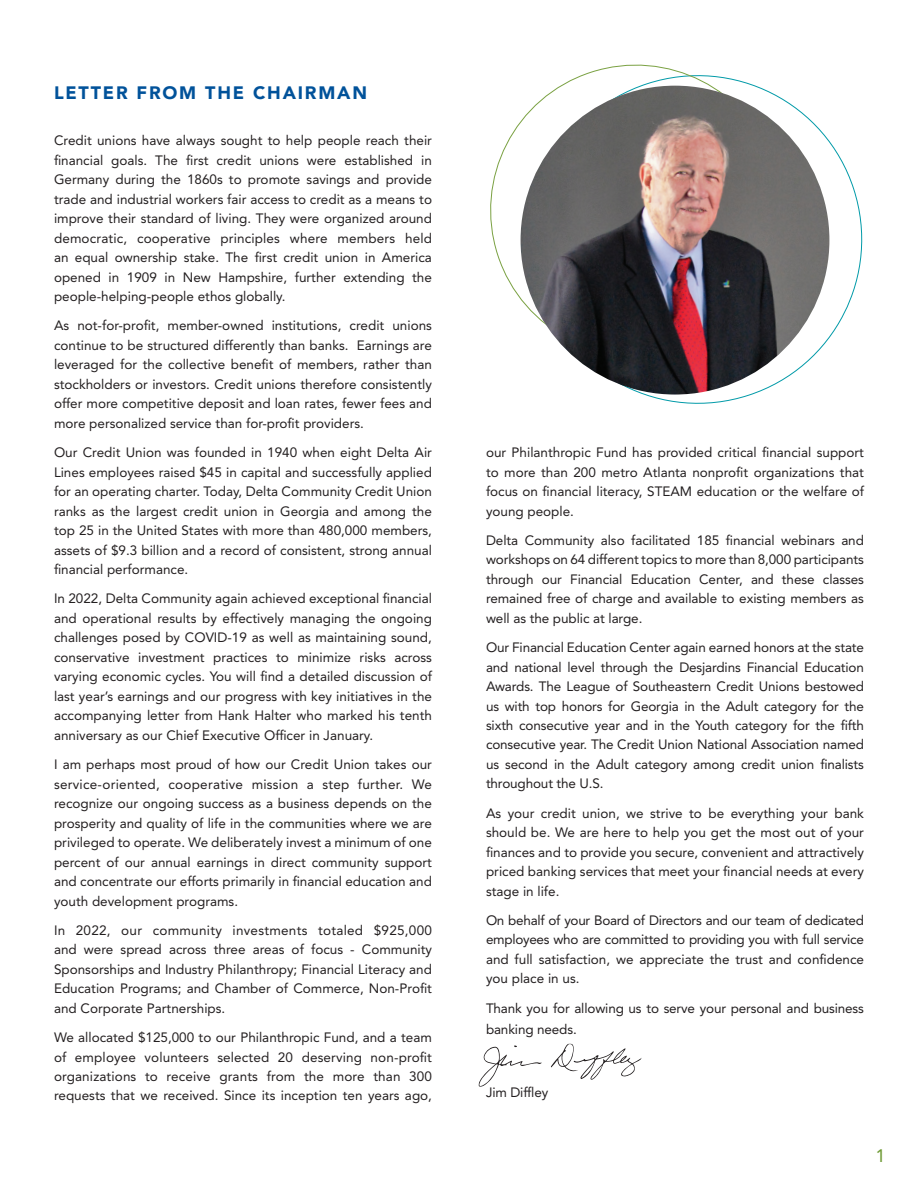
<style>
.page{position:relative;width:918px;height:1188px;background:#fff}
.page>*{position:absolute;margin:0;border:0;box-sizing:border-box;transform-origin:0 0}
.t1{font:900 18px "Avenir";letter-spacing:.1em;color:#01529a}
.t2{font:18px "Avenir LT Std";color:#6e9a34}
.t3{font:13.5px/19.5px "Avenir LT Std";color:#231f20;text-align:justify}
</style>
<div class="page">
<svg style="left:596px;top:110px;width:267px;height:294px"></svg>
<svg style="left:490px;top:64px;width:309px;height:309px"></svg>
<img style="left:521px;top:86px;width:308px;height:309px;border-radius:154px">
<svg style="left:478px;top:1045px;width:64px;height:42px"></svg>
<svg style="left:551px;top:1043px;width:91px;height:37px"></svg>
<h1 class="t1" style="left:54px;top:77px;width:315px">LETTER FROM THE CHAIRMAN</h1>
<p class="t3" style="left:54px;top:131px;width:380px">Credit unions have always sought to help people reach their financial goals. The first credit unions were established in Germany during the 1860s to promote savings and provide trade and industrial workers fair access to credit as a means to improve their standard of living. They were organized around democratic, cooperative principles where members held an equal ownership stake. The first credit union in America opened in 1909 in New Hampshire, further extending the people-helping-people ethos globally.</p>
<p class="t3" style="left:54px;top:316px;width:380px">As not-for-profit, member-owned institutions, credit unions continue to be structured differently than banks. Earnings are leveraged for the collective benefit of members, rather than stockholders or investors. Credit unions therefore consistently offer more competitive deposit and loan rates, fewer fees and more personalized service than for-profit providers.</p>
<p class="t3" style="left:54px;top:443px;width:380px">Our Credit Union was founded in 1940 when eight Delta Air Lines employees raised $45 in capital and successfully applied for an operating charter. Today, Delta Community Credit Union ranks as the largest credit union in Georgia and among the top 25 in the United States with more than 480,000 members, assets of $9.3 billion and a record of consistent, strong annual financial performance.</p>
<p class="t3" style="left:54px;top:589px;width:380px">In 2022, Delta Community again achieved exceptional financial and operational results by effectively managing the ongoing challenges posed by COVID-19 as well as maintaining sound, conservative investment practices to minimize risks across varying economic cycles. You will find a detailed discussion of last year’s earnings and our progress with key initiatives in the accompanying letter from Hank Halter who marked his tenth anniversary as our Chief Executive Officer in January.</p>
<p class="t3" style="left:54px;top:755px;width:380px">I am perhaps most proud of how our Credit Union takes our service-oriented, cooperative mission a step further. We recognize our ongoing success as a business depends on the prosperity and quality of life in the communities where we are privileged to operate. We deliberately invest a minimum of one percent of our annual earnings in direct community support and concentrate our efforts primarily in financial education and youth development programs.</p>
<p class="t3" style="left:54px;top:920px;width:380px">In 2022, our community investments totaled $925,000 and were spread across three areas of focus - Community Sponsorships and Industry Philanthropy; Financial Literacy and Education Programs; and Chamber of Commerce, Non-Profit and Corporate Partnerships.</p>
<p class="t3" style="left:54px;top:1028px;width:380px">We allocated $125,000 to our Philanthropic Fund, and a team of employee volunteers selected 20 deserving non-profit organizations to receive grants from the more than 300 requests that we received. Since its inception ten years ago,</p>
<p class="t3" style="left:486px;top:443px;width:380px">our Philanthropic Fund has provided critical financial support to more than 200 metro Atlanta nonprofit organizations that focus on financial literacy, STEAM education or the welfare of young people.</p>
<p class="t3" style="left:486px;top:530px;width:380px">Delta Community also facilitated 185 financial webinars and workshops on 64 different topics to more than 8,000 participants through our Financial Education Center, and these classes remained free of charge and available to existing members as well as the public at large.</p>
<p class="t3" style="left:486px;top:638px;width:380px">Our Financial Education Center again earned honors at the state and national level through the Desjardins Financial Education Awards. The League of Southeastern Credit Unions bestowed us with top honors for Georgia in the Adult category for the sixth consecutive year and in the Youth category for the fifth consecutive year. The Credit Union National Association named us second in the Adult category among credit union finalists throughout the U.S.</p>
<p class="t3" style="left:486px;top:803px;width:380px">As your credit union, we strive to be everything your bank should be. We are here to help you get the most out of your finances and to provide you secure, convenient and attractively priced banking services that meet your financial needs at every stage in life.</p>
<p class="t3" style="left:486px;top:911px;width:380px">On behalf of your Board of Directors and our team of dedicated employees who are committed to providing you with full service and full satisfaction, we appreciate the trust and confidence you place in us.</p>
<p class="t3" style="left:486px;top:998px;width:379px;line-height:21px">Thank you for allowing us to serve your personal and business banking needs.</p>
<p class="t3" style="left:486px;top:1082px;width:64px">Jim Diffley</p>
<h1 class="t2" style="left:876px;top:1145px;width:12px">1</h1>
</div>
